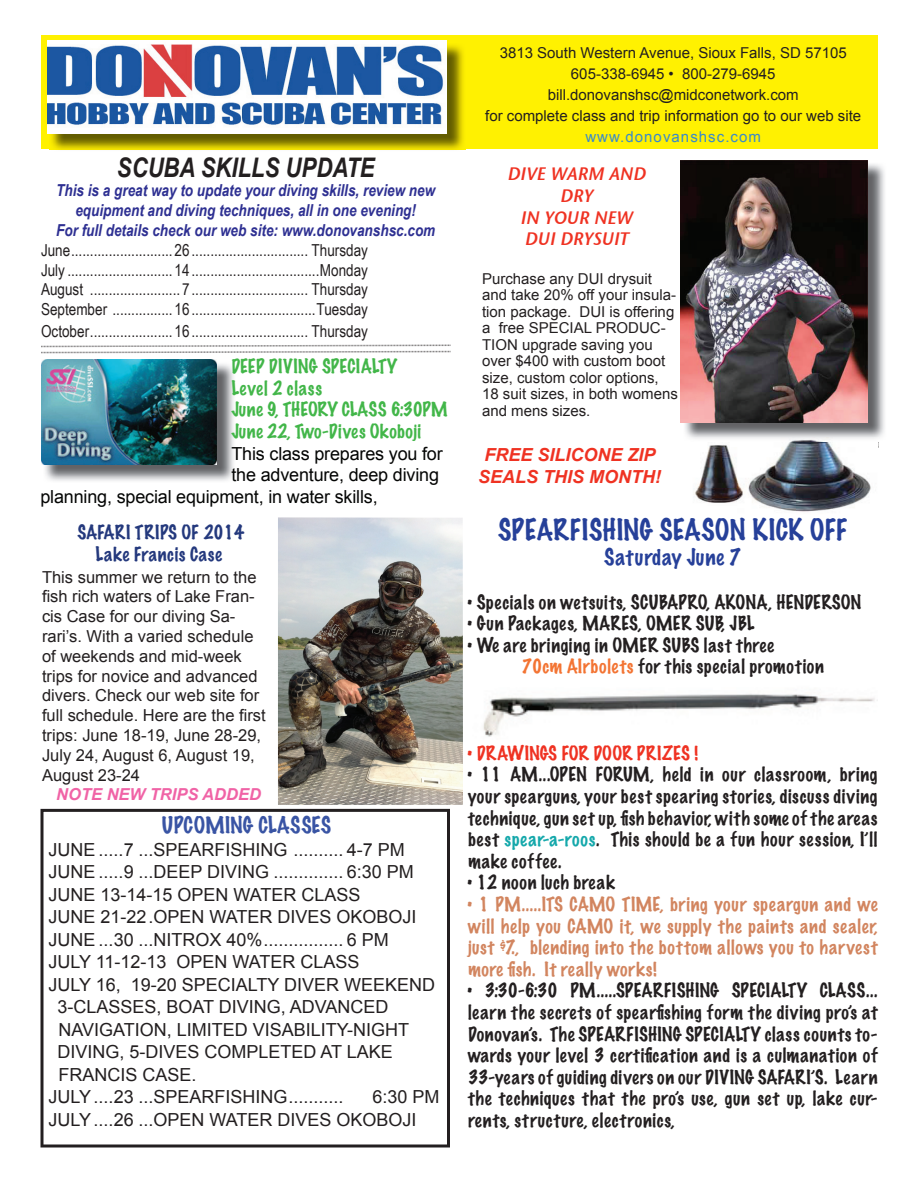
<style>
.page{position:relative;width:918px;height:1188px;background:#fff}
.page>*{position:absolute;margin:0;border:0;box-sizing:border-box;transform-origin:0 0}
.t1{font:100 27px "Marker Felt";color:#264099}
.t2{font:italic 700 27px "Arial Narrow";color:#231f20}
.t3{font:100 21px "Marker Felt";color:#3954a4}
.t4{font:100 21px "Marker Felt";letter-spacing:.035em;color:#264099}
.t5{font:100 18px/21.6px "Marker Felt";letter-spacing:.04em;color:#231f20;text-align:justify}
.t6{font:18px/22.5px "Arial";color:#231f20}
.t7{font:100 18px/21.6px "Marker Felt";letter-spacing:.05em;color:#d2855f;text-align:justify}
.t8{font:18px "Arial";letter-spacing:-.01em;color:#040504}
.t9{font:100 18px/21.6px "Marker Felt";letter-spacing:.015em;color:#42b649}
.t10{font:18px/21.6px "Stone Sans Sem ITCTT Semi Ita";color:#ef3222;text-align:center}
.t11{font:100 18px/21.6px "Marker Felt";letter-spacing:.03em;color:#24397d;text-align:center}
.t12{font:italic 700 18px/21.6px "Arial";color:#ef3222;text-align:center}
.t13{font:100 18px "Marker Felt";color:#ef3222}
.t14{font:16.5px/19.8px "Arial Narrow";color:#231f20;text-align:justify}
.t15{font:16.5px/19.8px "Arial";color:#231f20}
.t16{font:italic 700 16.5px/19.8px "Arial Narrow";color:#2e3092;text-align:center}
.t17{font:italic 700 16.5px "Arial";color:#f063a6}
.t18{font:15px/16.5px "Arial";color:#231f20;text-align:center}
.t19{font:15px "Arial";letter-spacing:.07em;color:#3a8ac9}
.s1{color:#f37433}
.s2{color:#15a8ab}
</style>
<div class="page">
<div style="left:41px;top:35px;width:837px;height:114px;background:#fff101"></div>
<img style="left:49px;top:45px;width:417px;height:105px">
<img style="left:47px;top:41px;width:400px;height:92px">
<img style="left:43px;top:364px;width:191px;height:117px">
<img style="left:41px;top:359px;width:176px;height:105px">
<svg style="left:41px;top:345px;width:410px;height:8px"></svg>
<img style="left:695px;top:441px;width:176px;height:71px">
<img style="left:683px;top:164px;width:202px;height:274px">
<img style="left:694px;top:438px;width:181px;height:3px">
<img style="left:681px;top:160px;width:187px;height:262px">
<img style="left:278px;top:518px;width:185px;height:287px">
<img style="left:483px;top:694px;width:395px;height:43px">
<svg style="left:40px;top:809px;width:410px;height:339px"></svg>
<h1 class="t2" style="left:117px;top:151px;width:259px">SCUBA SKILLS UPDATE</h1>
<p class="t16" style="left:56px;top:180px;width:381px">This is a great way to update your diving skills, review new equipment and diving techniques, all in one evening!<br>For full details check our web site: www.donovanshsc.com</p>
<p class="t14" style="left:41px;top:240px;width:328px">June ...........................26 ............................... Thursday July ............................14 ..................................Monday August ........................7 ............................... Thursday September ................16 .................................Tuesday</p>
<p class="t14" style="left:41px;top:321px;width:328px">October ......................16 ............................... Thursday</p>
<p class="t9" style="left:231px;top:355px;width:218px">DEEP DIVING SPECIALTY<br>Level 2 class<br>June 9, THEORY CLASS 6:30PM<br>June 22, Two-Dives Okoboji</p>
<p class="t8" style="left:231px;top:443px;width:213px">This class prepares you for</p>
<p class="t8" style="left:231px;top:465px;width:209px">the adventure, deep diving</p>
<p class="t8" style="left:40px;top:486px;width:339px">planning, special equipment, in water skills,</p>
<p class="t11" style="left:77px;top:521px;width:169px">SAFARI TRIPS OF 2014<br>Lake Francis Case</p>
<p class="t15" style="left:42px;top:567px;width:225px">This summer we return to the fish rich waters of Lake Fran&shy;cis Case for our diving Sa&shy;rari’s. With a varied schedule of weekends and mid-week trips for novice and advanced divers. Check our web site for full schedule. Here are the first trips: June 18-19, June 28-29,<br>July 24, August 6, August 19,<br>August 23-24</p>
<p class="t17" style="left:56px;top:785px;width:206px">NOTE NEW TRIPS ADDED</p>
<p class="t3" style="left:162px;top:810px;width:171px">UPCOMING CLASSES</p>
<p class="t6" style="left:48px;top:838px;width:358px">JUNE .....7 ...SPEARFISHING .......... 4-7 PM</p>
<p class="t6" style="left:48px;top:861px;width:367px">JUNE .....9 ...DEEP DIVING .............. 6:30 PM</p>
<p class="t6" style="left:48px;top:883px;width:314px">JUNE 13-14-15 OPEN WATER CLASS</p>
<p class="t6" style="left:48px;top:906px;width:370px">JUNE 21-22 .OPEN WATER DIVES OKOBOJI</p>
<p class="t6" style="left:48px;top:928px;width:342px">JUNE ...30 ...NITROX 40% ................ 6 PM</p>
<p class="t6" style="left:48px;top:951px;width:313px">JULY 11-12-13 OPEN WATER CLASS</p>
<p class="t6" style="left:48px;top:973px;width:388px">JULY 16, 19-20 SPECIALTY DIVER WEEKEND</p>
<p class="t6" style="left:57px;top:996px;width:333px">3-CLASSES, BOAT DIVING, ADVANCED</p>
<p class="t6" style="left:58px;top:1018px;width:352px">NAVIGATION, LIMITED VISABILITY-NIGHT</p>
<p class="t6" style="left:57px;top:1041px;width:337px">DIVING, 5-DIVES COMPLETED AT LAKE</p>
<p class="t6" style="left:58px;top:1063px;width:140px">FRANCIS CASE.</p>
<p class="t6" style="left:48px;top:1086px;width:297px">JULY ....23 ...SPEARFISHING ...........</p>
<p class="t6" style="left:48px;top:1086px;width:393px;text-indent:324px">6:30 PM<br>JULY ....26 ...OPEN WATER DIVES OKOBOJI</p>
<p class="t18" style="left:485px;top:43px;width:377px;line-height:21px">3813 South Western Avenue, Sioux Falls, SD 57105<br>605-338-6945 • 800-279-6945 bill.donovanshsc@midconetwork.com<br>for complete class and trip information go to our web site</p>
<p class="t19" style="left:585px;top:129px;width:177px">www.donovanshsc.com</p>
<p class="t10" style="left:508px;top:162px;width:140px">DIVE WARM AND<br>DRY<br>IN YOUR NEW<br>DUI DRYSUIT</p>
<p class="t18" style="left:482px;top:270px;width:197px;text-align:left">Purchase any DUI drysuit and take 20% off your insula&shy;tion package. DUI is offering a free SPECIAL PRODUC-<br>TION upgrade saving you over $400 with custom boot size, custom color options,<br>18 suit sizes, in both womens and mens sizes.</p>
<p class="t12" style="left:478px;top:444px;width:185px">FREE SILICONE ZIP<br>SEALS THIS MONTH!</p>
<h1 class="t1" style="left:498px;top:511px;width:350px">SPEARFISHING SEASON KICK OFF</h1>
<p class="t4" style="left:604px;top:542px;width:139px">Saturday June 7</p>
<p class="t5" style="left:468px;top:590px;width:395px">• Specials on wetsuits, SCUBAPRO, AKONA, HENDERSON</p>
<p class="t5" style="left:468px;top:612px;width:288px">• Gun Packages, MARES, OMER SUB, JBL</p>
<p class="t5" style="left:522px;top:633px;width:303px;text-indent:-54px">• We are bringing in OMER SUBS last three<br><span class="s1">70cm AIrbolets</span> for this special promotion</p>
<p class="t13" style="left:468px;top:740px;width:231px">• DRAWINGS FOR DOOR PRIZES !</p>
<p class="t5" style="left:468px;top:763px;width:411px">• 11 AM...OPEN FORUM, held in our classroom, bring your spearguns, your best spearing stories, discuss diving technique, gun set up, fish behavior, with some of the areas best <span class="s2">spear-a-roos</span>. This should be a fun hour session, I’ll make coffee.</p>
<p class="t5" style="left:468px;top:871px;width:148px">• 12 noon luch break</p>
<p class="t7" style="left:468px;top:892px;width:411px">• 1 PM.....ITS CAMO TIME, bring your speargun and we will help you CAMO it, we supply the paints and sealer, just $7., blending into the bottom allows you to harvest more fish. It really works!</p>
<p class="t5" style="left:468px;top:979px;width:411px">• 3:30-6:30 PM.....SPEARFISHING SPECIALTY CLASS... learn the secrets of spearfishing form the diving pro’s at Donovan’s. The SPEARFISHING SPECIALTY class counts to&shy;wards your level 3 certification and is a culmanation of 33-years of guiding divers on our DIVING SAFARI’S. Learn the techniques that the pro’s use, gun set up, lake cur&shy;rents, structure, electronics,</p>
</div>
